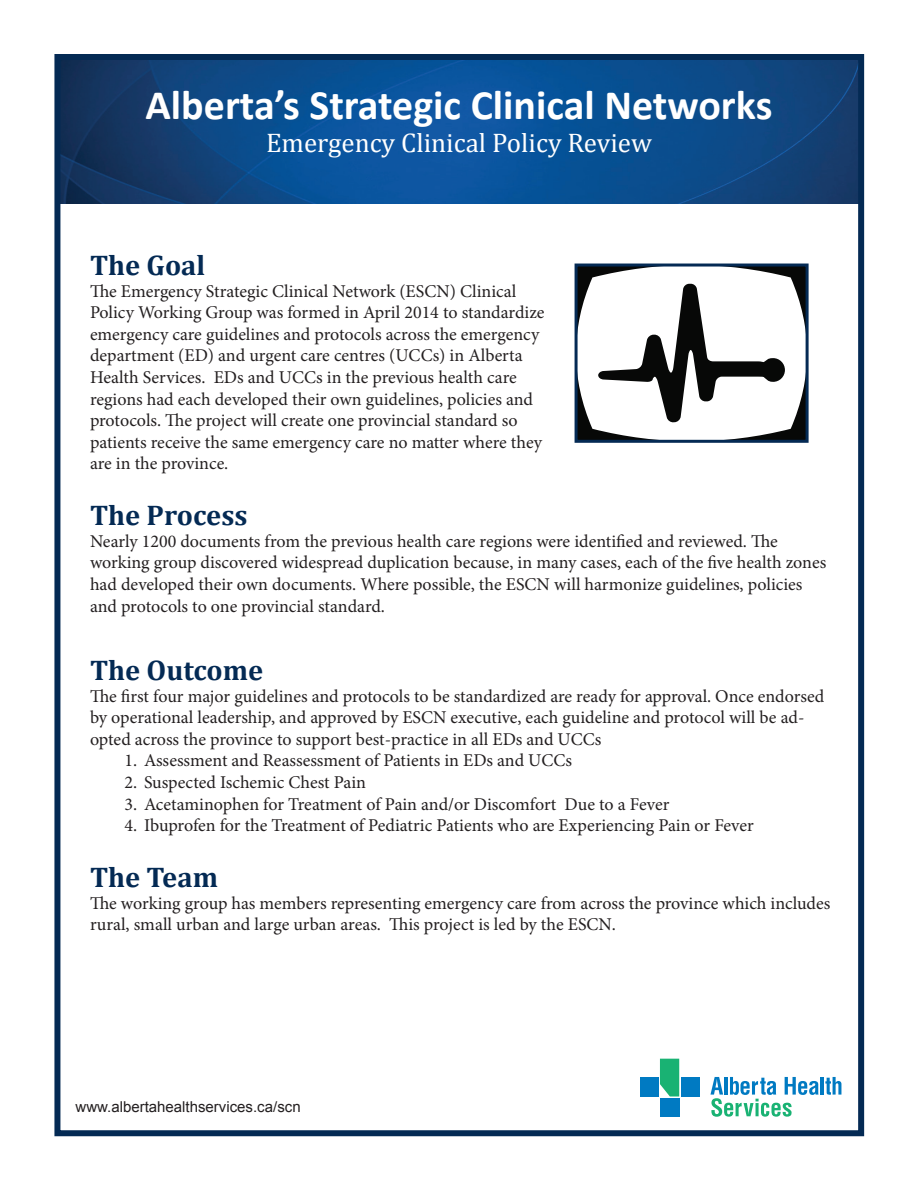
<style>
.page{position:relative;width:918px;height:1188px;background:#fff}
.page>*{position:absolute;margin:0;border:0;box-sizing:border-box;transform-origin:0 0}
.t1{font:700 42px "Calibri";color:#fff}
.t2{font:700 28.5px "Cambria";color:#042a54}
.t3{font:27px "Cambria";color:#fff}
.t4{font:18px/21.6px "Minion Pro";color:#231f20}
.t5{font:15px "Arial";color:#231f20}
</style>
<div class="page">
<hr style="left:821px;top:1077px;width:3px;height:18px;background:#007ac2">
<svg style="left:825px;top:1077px;width:16px;height:18px"></svg>
<svg style="left:710px;top:1077px;width:109px;height:40px"></svg>
<div style="left:640px;top:1077px;width:18px;height:19px;background:#007ac2"></div>
<div style="left:681px;top:1077px;width:18px;height:19px;background:#007ac2"></div>
<div style="left:660px;top:1098px;width:19px;height:19px;background:#007ac2"></div>
<svg style="left:660px;top:1059px;width:19px;height:37px"></svg>
<img style="left:61px;top:61px;width:796px;height:142px">
<div style="left:54px;top:54px;width:810px;height:1082px;border:6px solid #042a54"></div>
<svg style="left:579px;top:268px;width:226px;height:171px"></svg>
<div style="left:575px;top:264px;width:234px;height:179px;border:3px solid #042a54"></div>
<h1 class="t1" style="left:146px;top:79px;width:628px">Alberta’s Strategic Clinical Networks</h1>
<h3 class="t3" style="left:266px;top:126px;width:387px">Emergency Clinical Policy Review</h3>
<h2 class="t2" style="left:90px;top:248px;width:117px">The Goal</h2>
<p class="t4" style="left:90px;top:280px;width:456px">The Emergency Strategic Clinical Network (ESCN) Clinical Policy Working Group was formed in April 2014 to standardize emergency care guidelines and protocols across the emergency department (ED) and urgent care centres (UCCs) in Alberta Health Services. EDs and UCCs in the previous health care regions had each developed their own guidelines, policies and protocols. The project will create one provincial standard so patients receive the same emergency care no matter where they are in the province.</p>
<h2 class="t2" style="left:90px;top:498px;width:159px">The Process</h2>
<p class="t4" style="left:90px;top:530px;width:738px">Nearly 1200 documents from the previous health care regions were identified and reviewed. The working group discovered widespread duplication because, in many cases, each of the five health zones had developed their own documents. Where possible, the ESCN will harmonize guidelines, policies and protocols to one provincial standard.</p>
<h2 class="t2" style="left:90px;top:653px;width:175px">The Outcome</h2>
<p class="t4" style="left:90px;top:685px;width:736px">The first four major guidelines and protocols to be standardized are ready for approval. Once endorsed by operational leadership, and approved by ESCN executive, each guideline and protocol will be ad&shy;opted across the province to support best-practice in all EDs and UCCs</p>
<p class="t4" style="left:125px;top:750px;width:449px">1. Assessment and Reassessment of Patients in EDs and UCCs</p>
<p class="t4" style="left:125px;top:772px;width:243px">2. Suspected Ischemic Chest Pain</p>
<p class="t4" style="left:125px;top:793px;width:546px">3. Acetaminophen for Treatment of Pain and/or Discomfort Due to a Fever</p>
<p class="t4" style="left:125px;top:815px;width:631px">4. Ibuprofen for the Treatment of Pediatric Patients who are Experiencing Pain or Fever</p>
<h2 class="t2" style="left:90px;top:860px;width:130px">The Team</h2>
<p class="t4" style="left:90px;top:892px;width:742px">The working group has members representing emergency care from across the province which includes rural, small urban and large urban areas. This project is led by the ESCN.</p>
<p class="t5" style="left:76px;top:1097px;width:227px">www.albertahealthservices.ca/scn</p>
</div>
